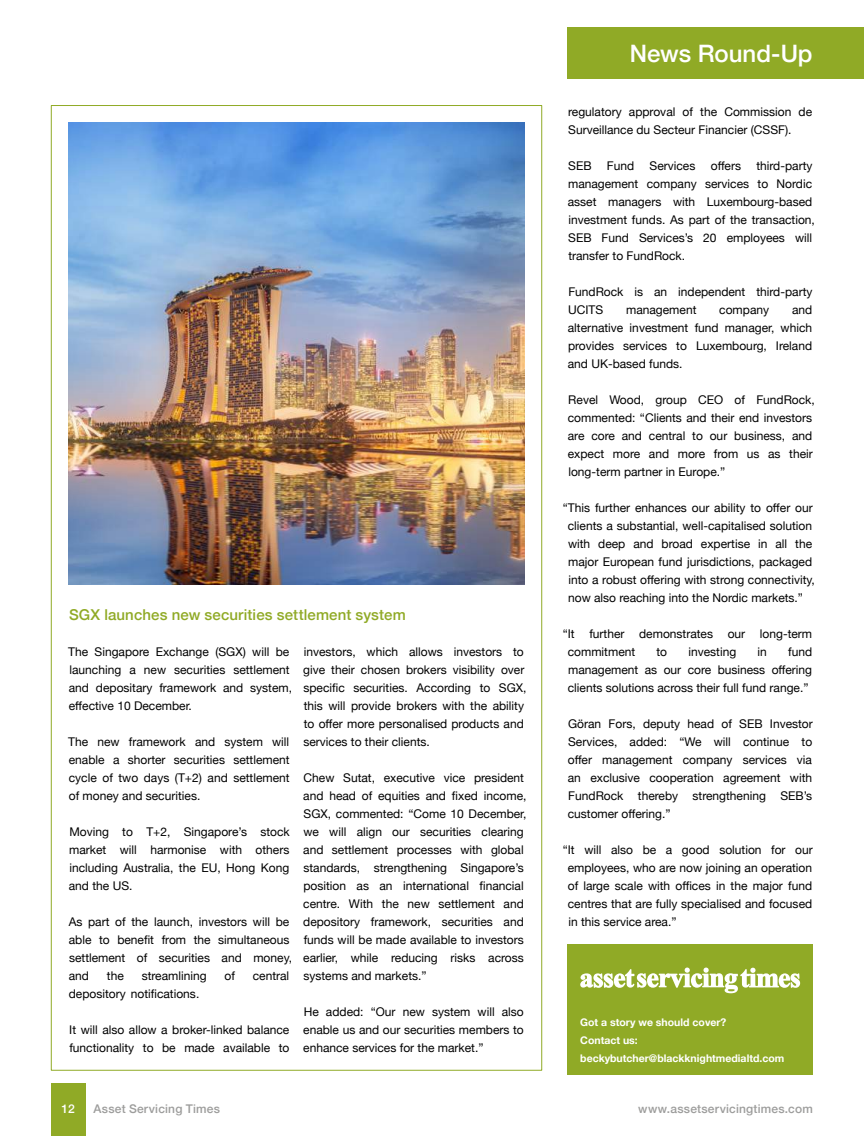
<style>
.page{position:relative;width:864px;height:1136px;background:#fff}
.page>*{position:absolute;margin:0;border:0;box-sizing:border-box;transform-origin:0 0}
.t1{font:500 24px "Helvetica Neue";letter-spacing:-.005em;color:#fff}
.t2{font:500 15px "Helvetica Neue";letter-spacing:.01em;color:#90aa26}
.t3{font:12px/18px "Helvetica Neue";color:#000}
.t4{font:500 12px "Helvetica Neue";letter-spacing:.02em;color:#9d9d9c}
.t5{font:500 12px "Helvetica Neue";color:#fff}
.t6{font:700 10.5px/18px "Helvetica Neue";color:#fff}
</style>
<div class="page">
<img style="left:68px;top:122px;width:456px;height:462px">
<div style="left:567px;top:944px;width:245px;height:130px;background:#90aa26"></div>
<div style="left:51px;top:1083px;width:34px;height:52px;background:#90aa26"></div>
<div style="left:567px;top:28px;width:296px;height:51px;background:#90aa26"></div>
<svg style="left:580px;top:967px;width:219px;height:26px"></svg>
<h1 class="t1" style="left:629px;top:34px;width:184px">News Round-Up</h1>
<p class="t3" style="left:568px;top:103px;width:245px">regulatory approval of the Commission de<br>Surveillance du Secteur Financier (CSSF).</p>
<p class="t3" style="left:568px;top:157px;width:25px">SEB</p>
<p class="t3" style="left:606px;top:157px;width:29px">Fund</p>
<p class="t3" style="left:649px;top:157px;width:47px">Services</p>
<p class="t3" style="left:710px;top:157px;width:32px">offers</p>
<p class="t3" style="left:567px;top:157px;width:248px;text-indent:188px">third-party management company services to Nordic asset managers with Luxembourg-based investment funds. As part of the transaction,<br>SEB Fund Services’s 20 employees will transfer to FundRock.</p>
<p class="t3" style="left:568px;top:283px;width:246px">FundRock is an independent third-party<br>UCITS</p>
<p class="t3" style="left:567px;top:301px;width:246px;text-align:justify;text-indent:224px">and alternative investment fund manager, which provides services to Luxembourg, Ireland and UK-based funds.</p>
<p class="t3" style="left:567px;top:391px;width:248px">Revel Wood, group CEO of FundRock, commented: “Clients and their end investors are core and central to our business, and expect more and more from us as their long-term partner in Europe.”</p>
<p class="t3" style="left:562px;top:499px;width:253px;text-align:center">“This further enhances our ability to offer our clients a substantial, well-capitalised solution with deep and broad expertise in all the major European fund jurisdictions, packaged into a robust offering with strong connectivity, now also reaching into the Nordic markets.”</p>
<p class="t3" style="left:567px;top:625px;width:246px;text-indent:-5px">“It further demonstrates our long-term commitment</p>
<p class="t3" style="left:626px;top:301px;width:72px">management</p>
<p class="t3" style="left:719px;top:301px;width:51px">company</p>
<p class="t2" style="left:69px;top:602px;width:338px">SGX launches new securities settlement system</p>
<p class="t3" style="left:68px;top:643px;width:225px">The Singapore Exchange (SGX) will be launching a new securities settlement and depositary framework and system, effective 10 December.</p>
<p class="t3" style="left:68px;top:733px;width:223px;text-align:justify">The new framework and system will enable a shorter securities settlement cycle of two days (T+2) and settlement of money and securities.</p>
<p class="t3" style="left:69px;top:823px;width:222px;text-align:justify">Moving to T+2, Singapore’s stock market will harmonise with others including Australia, the EU, Hong Kong and the US.</p>
<p class="t3" style="left:69px;top:913px;width:225px">As part of the launch, investors will be able to benefit from the simultaneous settlement of securities and money, and</p>
<p class="t3" style="left:567px;top:643px;width:246px;text-align:justify;text-indent:220px">fund management as our core business offering clients solutions across their full fund range.”</p>
<p class="t3" style="left:567px;top:715px;width:246px;text-align:justify">Göran Fors, deputy head of SEB Investor Services, added: “We will continue to offer management company services via an exclusive cooperation agreement with FundRock thereby strengthening SEB’s customer offering.”</p>
<p class="t3" style="left:567px;top:841px;width:246px;text-align:justify;text-indent:-5px">“It will also be a good solution for our employees, who are now joining an operation of large scale with offices in the major fund centres that are fully specialised and focused in this service area.”</p>
<p class="t3" style="left:303px;top:643px;width:225px">investors, which allows investors to give their chosen brokers visibility over specific securities. According to SGX, this will provide brokers with the ability to offer more personalised products and services to their clients.</p>
<p class="t3" style="left:303px;top:769px;width:225px">Chew Sutat, executive vice president and head of equities and fixed income, SGX, commented: “Come 10 December, we will align our securities clearing and settlement processes with global standards, strengthening Singapore’s position as an international financial centre. With the new settlement and depository framework, securities and funds will be made available to investors earlier, while reducing risks across systems and markets.”</p>
<p class="t3" style="left:303px;top:1003px;width:222px;text-align:justify">He added: “Our new system will also enable us and our securities members to enhance services for the market.”</p>
<p class="t6" style="left:580px;top:1013px;width:205px">Got a story we should cover?<br>Contact us: beckybutcher@blackknightmedialtd.com</p>
<p class="t3" style="left:656px;top:643px;width:12px">to</p>
<p class="t3" style="left:688px;top:643px;width:49px">investing</p>
<p class="t3" style="left:757px;top:643px;width:11px">in</p>
<p class="t3" style="left:107px;top:967px;width:18px">the</p>
<p class="t3" style="left:142px;top:967px;width:66px">streamlining</p>
<p class="t3" style="left:224px;top:967px;width:12px">of</p>
<p class="t3" style="left:253px;top:967px;width:38px">central</p>
<p class="t3" style="left:69px;top:985px;width:132px">depository notifications.</p>
<p class="t3" style="left:69px;top:1021px;width:221px">It will also allow a broker-linked balance functionality to be made available to</p>
<p class="t5" style="left:61px;top:1099px;width:15px">12</p>
<p class="t4" style="left:94px;top:1099px;width:128px">Asset Servicing Times</p>
<p class="t4" style="left:638px;top:1099px;width:176px">www.assetservicingtimes.com</p>
</div>
